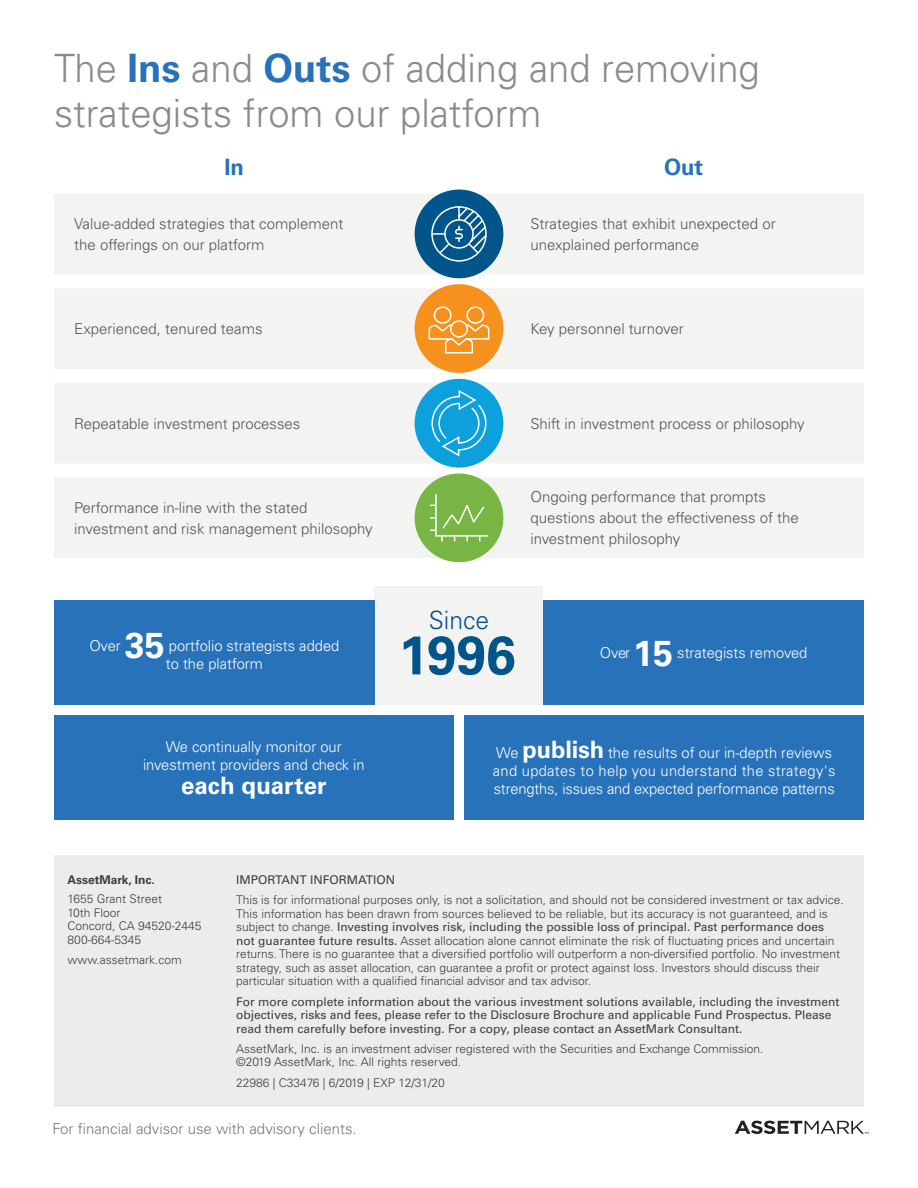
<style>
.page{position:relative;width:918px;height:1188px;background:#fff}
.page>*{position:absolute;margin:0;border:0;box-sizing:border-box;transform-origin:0 0}
.t1{font:300 39px/45px "Univers LT Std";color:#8b8a8e}
.t2{font:700 36px "Univers LT Std";color:#fff}
.t3{font:300 25.2px "Univers LT Std";color:#01558a}
.t4{font:700 24px "Univers LT Std";letter-spacing:.005em;color:#fff}
.t5{font:700 22.5px "Univers LT Std";color:#2872ba}
.t6{font:300 15px/21px "Univers LT Std";color:#545557}
.t7{font:300 15px/18px "Univers LT Std";color:#fff}
.t8{font:300 15px "Univers LT Std";color:#76787b}
.t9{font:300 12px/13.5px "Univers LT Std";color:#3e3e3f}
.t10{font:12px/13.5px "Univers LT Std";color:#3e3e3f}
.t11{font:700 12px "Univers LT Std";color:#3e3e3f}
.s1{font-weight:700;color:#2872ba}
.s2{font-weight:700;font-size:24px}
.s3{font-weight:400}
</style>
<div class="page">
<div style="left:375px;top:586px;width:168px;height:119px;background:#f3f3f2"></div>
<div style="left:464px;top:715px;width:400px;height:105px;background:#2872ba"></div>
<div style="left:54px;top:715px;width:400px;height:105px;background:#2872ba"></div>
<div style="left:543px;top:601px;width:321px;height:104px;background:#2872ba"></div>
<div style="left:54px;top:601px;width:321px;height:104px;background:#2872ba"></div>
<div style="left:54px;top:855px;width:810px;height:252px;background:#ececee"></div>
<svg style="left:54px;top:194px;width:810px;height:364px;fill:#f3f3f2"></svg>
<svg style="left:54px;top:464px;width:810px;height:13px"></svg>
<svg style="left:735px;top:1121px;width:134px;height:13px"></svg>
<div style="left:415px;top:473px;width:88px;height:89px;background:#78b544;border-radius:50%"></div>
<svg style="left:430px;top:494px;width:58px;height:47px"></svg>
<div style="left:415px;top:379px;width:88px;height:89px;background:#0ca0dc;border-radius:50%"></div>
<svg style="left:431px;top:390px;width:56px;height:68px"></svg>
<div style="left:415px;top:284px;width:88px;height:89px;background:#f6911e;border-radius:50%"></div>
<svg style="left:428px;top:306px;width:62px;height:48px"></svg>
<svg style="left:404px;top:636px;width:110px;height:39px"></svg>
<div style="left:415px;top:190px;width:88px;height:88px;background:#01558a;border-radius:50%"></div>
<svg style="left:431px;top:206px;width:56px;height:56px"></svg>
<h1 class="t1" style="left:54px;top:46px;width:707px">The <span class="s1">Ins</span> and <span class="s1">Outs</span> of adding and removing strategists from our platform</h1>
<h3 class="t5" style="left:225px;top:154px;width:21px">In</h3>
<h3 class="t5" style="left:664px;top:154px;width:40px">Out</h3>
<p class="t6" style="left:74px;top:213px;width:271px">Value-added strategies that complement the offerings on our platform</p>
<p class="t6" style="left:530px;top:213px;width:247px">Strategies that exhibit unexpected or unexplained performance</p>
<p class="t6" style="left:74px;top:318px;width:190px">Experienced, tenured teams</p>
<p class="t6" style="left:530px;top:318px;width:155px">Key personnel turnover</p>
<p class="t6" style="left:74px;top:413px;width:228px">Repeatable investment processes</p>
<p class="t6" style="left:530px;top:413px;width:276px">Shift in investment process or philosophy</p>
<p class="t6" style="left:74px;top:497px;width:300px">Performance in-line with the stated investment and risk management philosophy</p>
<p class="t6" style="left:530px;top:486px;width:270px">Ongoing performance that prompts questions about the effectiveness of the investment philosophy</p>
<p class="t7" style="left:89px;top:637px;width:33px">Over</p>
<h2 class="t2" style="left:125px;top:625px;width:42px">35</h2>
<p class="t7" style="left:166px;top:637px;width:175px">portfolio strategists added to the platform</p>
<p class="t7" style="left:143px;top:738px;width:223px;text-align:center">We continually monitor our investment providers and check in</p>
<h3 class="t4" style="left:181px;top:771px;width:147px">each quarter</h3>
<h3 class="t3" style="left:429px;top:604px;width:62px">Since</h3>
<p class="t7" style="left:600px;top:644px;width:32px">Over</p>
<h2 class="t2" style="left:633px;top:632px;width:42px">15</h2>
<p class="t7" style="left:677px;top:644px;width:132px">strategists removed</p>
<p class="t7" style="left:493px;top:744px;width:344px">We <span class="s2">publish</span> the results of our in-depth reviews and updates to help you understand the strategy's strengths, issues and expected performance patterns</p>
<p class="t11" style="left:67px;top:873px;width:89px">AssetMark, Inc.</p>
<p class="t9" style="left:67px;top:892px;width:136px">1655 Grant Street<br>10th Floor<br>Concord, CA 94520-2445<br>800-664-5345</p>
<p class="t9" style="left:67px;top:953px;width:116px">www.assetmark.com</p>
<p class="t10" style="left:236px;top:873px;width:160px">IMPORTANT INFORMATION</p>
<p class="t9" style="left:236px;top:893px;width:609px">This is for informational purposes only, is not a solicitation, and should not be considered investment or tax advice.<br>This information has been drawn from sources believed to be reliable, but its accuracy is not guaranteed, and is subject to change. <span class="s3">Investing involves risk, including the possible loss of principal. Past performance does not guarantee future results.</span> Asset allocation alone cannot eliminate the risk of fluctuating prices and uncertain returns. There is no guarantee that a diversified portfolio will outperform a non-diversified portfolio. No investment strategy, such as asset allocation, can guarantee a profit or protect against loss. Investors should discuss their particular situation with a qualified financial advisor and tax advisor.</p>
<p class="t10" style="left:236px;top:995px;width:605px">For more complete information about the various investment solutions available, including the investment objectives, risks and fees, please refer to the Disclosure Brochure and applicable Fund Prospectus. Please read them carefully before investing. For a copy, please contact an AssetMark Consultant.</p>
<p class="t9" style="left:236px;top:1042px;width:529px">AssetMark, Inc. is an investment adviser registered with the Securities and Exchange Commission. ©2019 AssetMark, Inc. All rights reserved.</p>
<p class="t9" style="left:236px;top:1076px;width:210px">22986 | C33476 | 6/2019 | EXP 12/31/20</p>
<p class="t8" style="left:53px;top:1120px;width:306px">For financial advisor use with advisory clients.</p>
</div>
